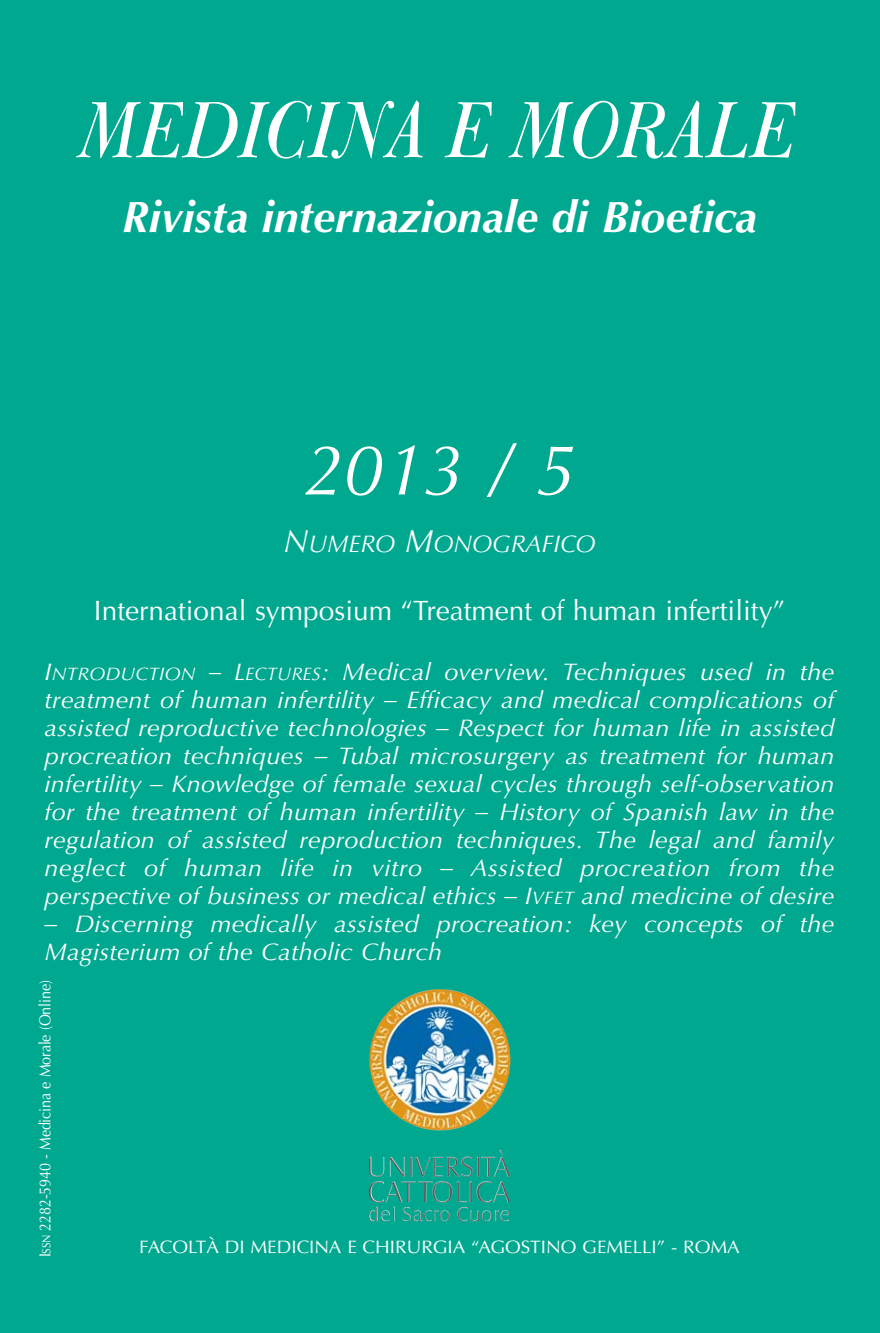
<style>
.page{position:relative;width:880px;height:1333px;background:#fff}
.page>*{position:absolute;margin:0;border:0;box-sizing:border-box;transform-origin:0 0}
.t1{font:italic 76px "Bulmer BT";color:#fff}
.t2{font:italic 72px "Optima";color:#fff}
.t3{font:italic 700 44px "Optima";color:#fff}
.t4{font:28px "Optima";color:#fff}
.t5{font:italic 24px/28px "Optima";letter-spacing:.01em;color:#fff;text-align:justify;scale:1.05 1}
.t6{font:italic 24px "Optima";letter-spacing:.01em;color:#fff}
.t7{font:18px "Optima";color:#fff;scale:1.05 1}
.t8{font:16px "Optima";letter-spacing:-.01em;color:#fff;scale:.9 1}
.s1{font-size:32px}
.s2{font-size:18px}
.s3{font-size:12px}
</style>
<div class="page">
<div style="left:0;top:0;width:880px;height:1332px;background:#00a890"></div>
<img style="left:368px;top:989px;width:143px;height:233px">
<img style="left:390px;top:992px;width:28px;height:17px">
<h1 class="t1" style="left:81px;top:92px;width:717px">MEDICINA E MORALE</h1>
<h3 class="t3" style="left:122px;top:195px;width:636px">Rivista internazionale di Bioetica</h3>
<h2 class="t2" style="left:303px;top:434px;width:274px">2013 / 5</h2>
<p class="t6" style="left:284px;top:531px;width:313px"><span class="s1">N</span>UMERO <span class="s1">M</span>ONOGRAFICO</p>
<p class="t4" style="left:94px;top:596px;width:692px">International symposium “Treatment of human infertility”</p>
<p class="t5" style="left:45px;top:658px;width:754px">I<span class="s2">NTRODUCTION</span> – L<span class="s2">ECTURES</span>: Medical overview. Techniques used in the treatment of human infertility – Efficacy and medical complications of assisted reproductive technologies – Respect for human life in assisted procreation techniques – Tubal microsurgery as treatment for human infertility – Knowledge of female sexual cycles through self-observation for the treatment of human infertility – History of Spanish law in the regulation of assisted reproduction techniques. The legal and family neglect of human life in vitro – Assisted procreation from the perspective of business or medical ethics – I<span class="s2">VFET</span> and medicine of desire</p>
<p class="t5" style="left:45px;top:910px;width:754px">– Discerning medically assisted procreation: key concepts of the<br>Magisterium of the Catholic Church</p>
<p class="t8" style="left:37px;top:1257px;width:309px;rotate:-90deg">I<span class="s3">SSN</span> 2282-5940 - Medicina e Morale (Online)</p>
<p class="t7" style="left:139px;top:1237px;width:573px">FACOLTÀ DI MEDICINA E CHIRURGIA “AGOSTINO GEMELLI” - ROMA</p>
</div>
